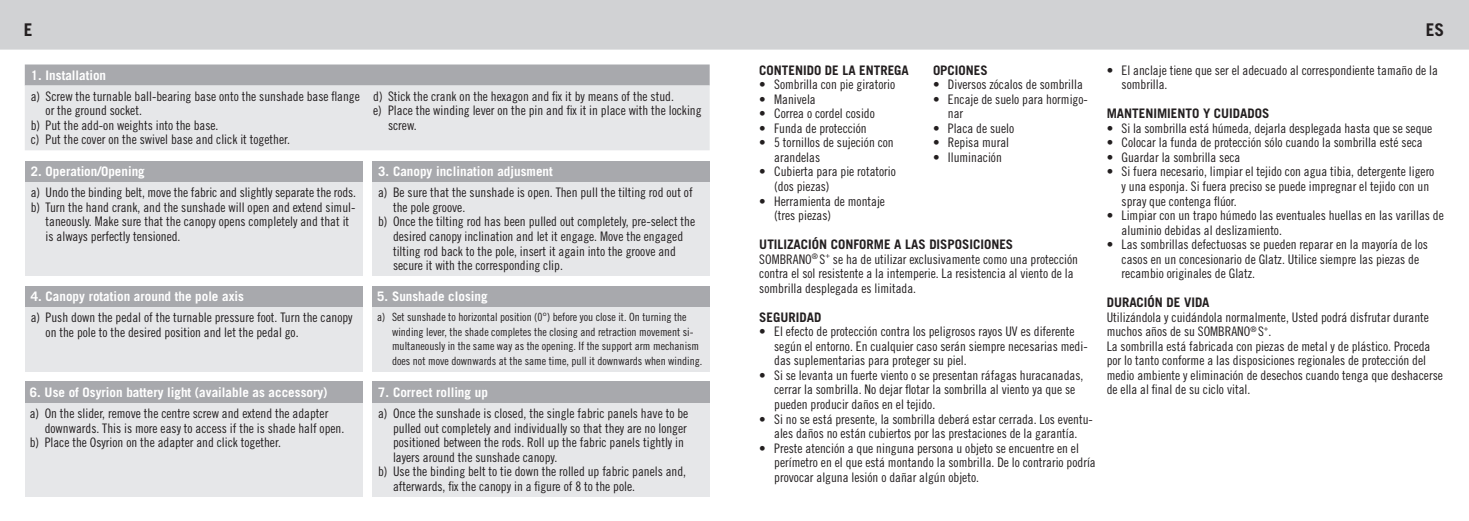
<style>
.page{position:relative;width:1469px;height:521px;background:#fff}
.page>*{position:absolute;margin:0;border:0;box-sizing:border-box;transform-origin:0 0}
.t1{font:700 17.5px "Trade Gothic";color:#231f20}
.copy_ohne_einzug{font:13.12px/14.5px "Trade Gothic Cond Eighteen";color:#231f20}
.copy_ohne_einzug-2{font:700 13.12px "Trade Gothic";color:#fff}
.copy_ohne_einzug-3{font:700 13.12px "Trade Gothic";color:#231f20}
.copy_ohne_einzug-4{font:11.38px/14.5px "Trade Gothic Cond Eighteen";color:#231f20}
</style>
<div class="page">
<div style="left:0;top:0;width:1468px;height:50px;background:#d1d2d4"></div>
<svg style="left:25px;top:64px;width:684px;height:22px;background:#acadb0"></svg>
<div style="left:25px;top:86px;width:684px;height:64px;background:#e6e7e9"></div>
<div style="left:25px;top:161px;width:337px;height:21px;background:#a8a9ad"></div>
<div style="left:25px;top:182px;width:337px;height:94px;background:#e6e7e9"></div>
<div style="left:25px;top:286px;width:337px;height:21px;background:#a8a9ad"></div>
<div style="left:25px;top:307px;width:337px;height:65px;background:#e6e7e9"></div>
<div style="left:25px;top:382px;width:337px;height:21px;background:#a8a9ad"></div>
<div style="left:25px;top:403px;width:337px;height:94px;background:#e6e7e9"></div>
<div style="left:372px;top:161px;width:337px;height:21px;background:#a8a9ad"></div>
<div style="left:372px;top:182px;width:337px;height:94px;background:#e6e7e9"></div>
<div style="left:372px;top:286px;width:337px;height:21px;background:#a8a9ad"></div>
<div style="left:372px;top:307px;width:337px;height:65px;background:#e6e7e9"></div>
<div style="left:372px;top:382px;width:337px;height:21px;background:#a8a9ad"></div>
<div style="left:372px;top:403px;width:337px;height:94px;background:#e6e7e9"></div>
<p class="t1" style="left:24px;top:19px;width:10px">E</p>
<p class="t1" style="left:1425px;top:19px;width:20px">ES</p>
<p class="copy_ohne_einzug-2" style="left:31px;top:67px;width:77px">1. Installation</p>
<p class="copy_ohne_einzug" style="left:46px;top:89px;width:316px;text-indent:-15px">a) Screw the turnable ball-bearing base onto the sunshade base flange or the ground socket.</p>
<p class="copy_ohne_einzug" style="left:31px;top:118px;width:189px">b) Put the add-on weights into the base.</p>
<p class="copy_ohne_einzug" style="left:31px;top:132px;width:261px">c) Put the cover on the swivel base and click it together.</p>
<p class="copy_ohne_einzug-2" style="left:31px;top:163px;width:116px">2. Operation/Opening</p>
<p class="copy_ohne_einzug" style="left:31px;top:185px;width:327px">a) Undo the binding belt, move the fabric and slightly separate the rods.</p>
<p class="copy_ohne_einzug" style="left:46px;top:200px;width:311px;text-indent:-15px">b) Turn the hand crank, and the sunshade will open and extend simul&shy;taneously. Make sure that the canopy opens completely and that it is always perfectly tensioned.</p>
<p class="copy_ohne_einzug-2" style="left:31px;top:288px;width:215px">4. Canopy rotation around the pole axis</p>
<p class="copy_ohne_einzug" style="left:46px;top:310px;width:308px;text-indent:-15px">a) Push down the pedal of the turnable pressure foot. Turn the canopy on the pole to the desired position and let the pedal go.</p>
<p class="copy_ohne_einzug-2" style="left:30px;top:384px;width:299px">6. Use of Osyrion battery light (available as accessory)</p>
<p class="copy_ohne_einzug" style="left:30px;top:406px;width:300px">a) On the slider, remove the centre screw and extend the adapter</p>
<p class="copy_ohne_einzug" style="left:45px;top:421px;width:301px">downwards. This is more easy to access if the is shade half open.</p>
<p class="copy_ohne_einzug" style="left:30px;top:435px;width:253px">b) Place the Osyrion on the adapter and click together.</p>
<p class="copy_ohne_einzug" style="left:373px;top:89px;width:302px">d) Stick the crank on the hexagon and fix it by means of the stud.</p>
<p class="copy_ohne_einzug" style="left:388px;top:103px;width:315px;text-indent:-15px">e) Place the winding lever on the pin and fix it in place with the locking screw.</p>
<p class="copy_ohne_einzug-2" style="left:378px;top:163px;width:176px">3. Canopy inclination adjusment</p>
<p class="copy_ohne_einzug" style="left:393px;top:185px;width:301px;text-indent:-15px">a) Be sure that the sunshade is open. Then pull the tilting rod out of the pole groove.</p>
<p class="copy_ohne_einzug" style="left:393px;top:214px;width:304px;text-indent:-15px">b) Once the tilting rod has been pulled out completely, pre-select the desired canopy inclination and let it engage. Move the engaged tilting rod back to the pole, insert it again into the groove and secure it with the corresponding clip.</p>
<p class="copy_ohne_einzug-2" style="left:377px;top:288px;width:112px">5. Sunshade closing</p>
<p class="copy_ohne_einzug-4" style="left:392px;top:310px;width:312px;text-indent:-15px">a) Set sunshade to horizontal position (0°) before you close it. On turning the winding lever, the shade completes the closing and retraction movement si&shy;multaneously in the same way as the opening. If the support arm mechanism does not move downwards at the same time, pull it downwards when winding.</p>
<p class="copy_ohne_einzug-2" style="left:378px;top:384px;width:111px">7. Correct rolling up</p>
<p class="copy_ohne_einzug" style="left:393px;top:406px;width:297px;text-indent:-15px">a) Once the sunshade is closed, the single fabric panels have to be pulled out completely and individually so that they are no longer positioned between the rods. Roll up the fabric panels tightly in layers around the sunshade canopy.</p>
<p class="copy_ohne_einzug" style="left:393px;top:464px;width:294px;text-indent:-15px">b) Use the binding belt to tie down the rolled up fabric panels and, afterwards, fix the canopy in a figure of 8 to the pole.</p>
<p class="copy_ohne_einzug-3" style="left:759px;top:62px;width:151px">CONTENIDO DE LA ENTREGA</p>
<p class="copy_ohne_einzug" style="left:759px;top:77px;width:137px">• Sombrilla con pie giratorio</p>
<p class="copy_ohne_einzug" style="left:759px;top:92px;width:58px">• Manivela</p>
<p class="copy_ohne_einzug" style="left:759px;top:106px;width:117px">• Correa o cordel cosido</p>
<p class="copy_ohne_einzug" style="left:759px;top:121px;width:109px">• Funda de protección</p>
<p class="copy_ohne_einzug" style="left:774px;top:135px;width:121px;text-indent:-15px">• 5 tornillos de sujeción con arandelas</p>
<p class="copy_ohne_einzug" style="left:759px;top:164px;width:138px">• Cubierta para pie rotatorio</p>
<p class="copy_ohne_einzug" style="left:774px;top:179px;width:57px">(dos piezas)</p>
<p class="copy_ohne_einzug" style="left:759px;top:193px;width:127px">• Herramienta de montaje</p>
<p class="copy_ohne_einzug" style="left:774px;top:208px;width:58px">(tres piezas)</p>
<p class="copy_ohne_einzug-3" style="left:933px;top:62px;width:56px">OPCIONES</p>
<p class="copy_ohne_einzug" style="left:933px;top:77px;width:151px">• Diversos zócalos de sombrilla</p>
<p class="copy_ohne_einzug" style="left:947px;top:92px;width:141px;text-indent:-15px">• Encaje de suelo para hormigo&shy;nar</p>
<p class="copy_ohne_einzug" style="left:933px;top:121px;width:83px">• Placa de suelo</p>
<p class="copy_ohne_einzug" style="left:933px;top:135px;width:78px">• Repisa mural</p>
<p class="copy_ohne_einzug" style="left:933px;top:150px;width:70px">• Iluminación</p>
<p class="copy_ohne_einzug-3" style="left:759px;top:236px;width:255px">UTILIZACIÓN CONFORME A LAS DISPOSICIONES</p>
<p class="copy_ohne_einzug" style="left:759px;top:252px;width:320px">SOMBRANO<sup>®</sup> S<sup>+</sup> se ha de utilizar exclusivamente como una protección contra el sol resistente a la intemperie. La resistencia al viento de la sombrilla desplegada es limitada.</p>
<p class="copy_ohne_einzug-3" style="left:759px;top:309px;width:64px">SEGURIDAD</p>
<p class="copy_ohne_einzug" style="left:774px;top:324px;width:315px;text-indent:-15px">• El efecto de protección contra los peligrosos rayos UV es diferente según el entorno. En cualquier caso serán siempre necesarias medi&shy;das suplementarias para proteger su piel.</p>
<p class="copy_ohne_einzug" style="left:774px;top:368px;width:311px;text-indent:-15px">• Si se levanta un fuerte viento o se presentan ráfagas huracanadas, cerrar la sombrilla. No dejar flotar la sombrilla al viento ya que se pueden producir daños en el tejido.</p>
<p class="copy_ohne_einzug" style="left:759px;top:411px;width:335px;text-align:center">• Si no se está presente, la sombrilla deberá estar cerrada. Los eventu&shy;ales daños no están cubiertos por las prestaciones de la garantía.</p>
<p class="copy_ohne_einzug" style="left:774px;top:440px;width:323px;text-indent:-15px">• Preste atención a que ninguna persona u objeto se encuentre en el perímetro en el que está montando la sombrilla. De lo contrario podría provocar alguna lesión o dañar algún objeto.</p>
<p class="copy_ohne_einzug" style="left:1121px;top:63px;width:318px;text-indent:-15px">• El anclaje tiene que ser el adecuado al correspondiente tamaño de la sombrilla.</p>
<p class="copy_ohne_einzug-3" style="left:1106px;top:106px;width:164px">MANTENIMIENTO Y CUIDADOS</p>
<p class="copy_ohne_einzug" style="left:1106px;top:121px;width:327px">• Si la sombrilla está húmeda, dejarla desplegada hasta que se seque</p>
<p class="copy_ohne_einzug" style="left:1106px;top:135px;width:317px">• Colocar la funda de protección sólo cuando la sombrilla esté seca</p>
<p class="copy_ohne_einzug" style="left:1106px;top:150px;width:135px">• Guardar la sombrilla seca</p>
<p class="copy_ohne_einzug" style="left:1121px;top:164px;width:314px;text-indent:-15px">• Si fuera necesario, limpiar el tejido con agua tibia, detergente ligero y una esponja. Si fuera preciso se puede impregnar el tejido con un spray que contenga flúor.</p>
<p class="copy_ohne_einzug" style="left:1121px;top:208px;width:324px;text-indent:-15px">• Limpiar con un trapo húmedo las eventuales huellas en las varillas de aluminio debidas al deslizamiento.</p>
<p class="copy_ohne_einzug" style="left:1121px;top:237px;width:308px;text-indent:-15px">• Las sombrillas defectuosas se pueden reparar en la mayoría de los casos en un concesionario de Glatz. Utilice siempre las piezas de recambio originales de Glatz.</p>
<p class="copy_ohne_einzug-3" style="left:1106px;top:294px;width:104px">DURACIÓN DE VIDA</p>
<p class="copy_ohne_einzug" style="left:1106px;top:310px;width:324px">Utilizándola y cuidándola normalmente, Usted podrá disfrutar durante muchos años de su SOMBRANO<sup>®</sup> S<sup>+</sup>.</p>
<p class="copy_ohne_einzug" style="left:1106px;top:339px;width:338px">La sombrilla está fabricada con piezas de metal y de plástico. Proceda por lo tanto conforme a las disposiciones regionales de protección del medio ambiente y eliminación de desechos cuando tenga que deshacerse de ella al final de su ciclo vital.</p>
</div>
